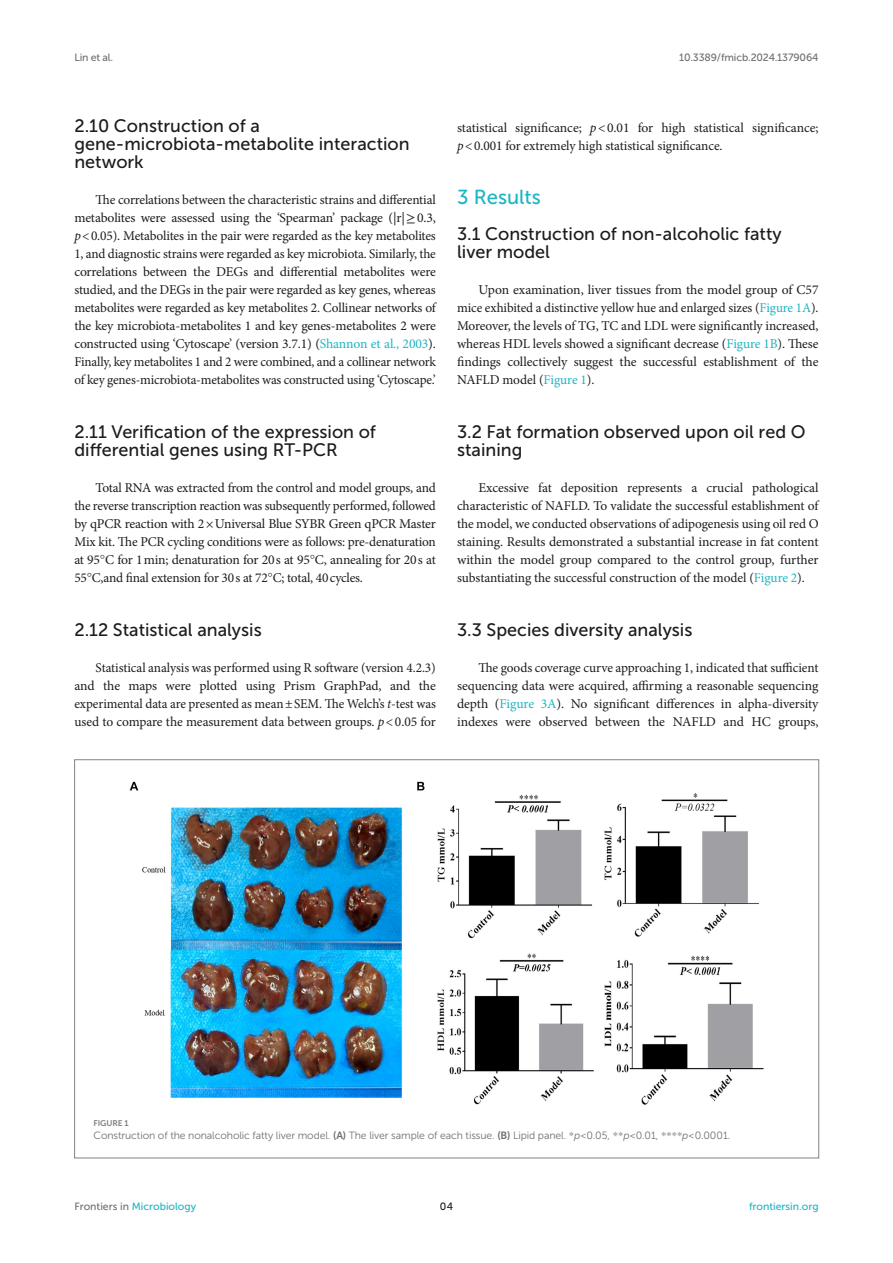
<style>
.page{position:relative;width:893px;height:1263px;background:#fff}
.page>*{position:absolute;margin:0;border:0;box-sizing:border-box;transform-origin:0 0}
.HEAD_1{font:20.25px "Museo Sans 500";color:#1db5c3}
.HEAD_2{font:18px/18px "Museo Sans 500";color:#1b1c1b}
.HEAD_2_after_HEAD_1{font:18px/18px "Museo Sans 500";color:#1b1c1b}
.TEXT_FLUSH{font:13.5px/18px "Minion Pro";letter-spacing:-.01em;color:#1b1c1b;text-align:justify}
.FIG_LEG{font:10.5px "Museo Sans 300";letter-spacing:-.01em;color:#706f70}
.t1{font:10.5px "Museo Sans 500";color:#1db5c3}
.t2{font:10.5px "Museo Sans 500";letter-spacing:-.015em;color:#706f70}
.t3{font:10.5px "Museo Sans 500";color:#1b1c1b}
.FIG_HD{font:8.25px "Museo Sans 700";letter-spacing:-.01em;color:#7e7f7f}
.s1{font-family:"STIX General"}
.s2{font-style:italic}
.s3{color:#1db5c3}
.s4{font-family:"STIX"}
.s5{font-family:"Museo Sans 700"}
.s6{color:#706f70}
</style>
<div class="page">
<img style="left:129px;top:781px;width:635px;height:324px">
<p class="t2" style="left:74px;top:51px;width:40px">Lin et al.</p>
<p class="t2" style="left:679px;top:51px;width:141px">10.3389/fmicb.2024.1379064</p>
<p class="HEAD_2" style="left:74px;top:117px;width:337px">2.10 Construction of a gene-microbiota-metabolite interaction network</p>
<p class="TEXT_FLUSH" style="left:74px;top:191px;width:363px;text-indent:21px">The correlations between the characteristic strains and differential metabolites were assessed using the ‘Spearman’ package (|r|<span class="s1">≥</span>0.3, <span class="s2">p</span>&lt;0.05). Metabolites in the pair were regarded as the key metabolites 1, and diagnostic strains were regarded as key microbiota. Similarly, the correlations between the DEGs and differential metabolites were studied, and the DEGs in the pair were regarded as key genes, whereas metabolites were regarded as key metabolites 2. Collinear networks of the key microbiota-metabolites 1 and key genes-metabolites 2 were constructed using ‘Cytoscape’ (version 3.7.1) (<span class="s3">Shannon et al., 2003</span>).<br>Finally, key metabolites 1 and 2 were combined, and a collinear network of key genes-microbiota-metabolites was constructed using ‘Cytoscape.’</p>
<p class="HEAD_2" style="left:74px;top:423px;width:303px">2.11 Verification of the expression of differential genes using RT-PCR</p>
<p class="TEXT_FLUSH" style="left:74px;top:479px;width:363px;text-indent:21px">Total RNA was extracted from the control and model groups, and the reverse transcription reaction was subsequently performed, followed by qPCR reaction with 2×Universal Blue SYBR Green qPCR Master Mix kit. The PCR cycling conditions were as follows: pre-denaturation at 95<span class="s4">°</span>C for 1min; denaturation for 20s at 95<span class="s4">°</span>C, annealing for 20s at 55<span class="s4">°</span>C,and final extension for 30s at 72<span class="s4">°</span>C; total, 40cycles.</p>
<p class="HEAD_2" style="left:74px;top:621px;width:189px">2.12 Statistical analysis</p>
<p class="TEXT_FLUSH" style="left:74px;top:659px;width:363px;text-indent:21px">Statistical analysis was performed using R software (version 4.2.3) and the maps were plotted using Prism GraphPad, and the experimental data are presented as mean±SEM. The Welch’s <span class="s2">t</span>-test was used to compare the measurement data between groups. <span class="s2">p</span>&lt;0.05 for</p>
<p class="TEXT_FLUSH" style="left:457px;top:119px;width:363px">statistical significance; <span class="s2">p</span>&lt;0.01 for high statistical significance; <span class="s2">p</span>&lt;0.001 for extremely high statistical significance.</p>
<p class="HEAD_1" style="left:457px;top:186px;width:85px">3 Results</p>
<p class="HEAD_2_after_HEAD_1" style="left:457px;top:225px;width:326px">3.1 Construction of non-alcoholic fatty liver model</p>
<p class="TEXT_FLUSH" style="left:457px;top:281px;width:363px;text-indent:21px">Upon examination, liver tissues from the model group of C57 mice exhibited a distinctive yellow hue and enlarged sizes (<span class="s3">Figure 1A</span>).<br>Moreover, the levels of TG, TC and LDL were significantly increased, whereas HDL levels showed a significant decrease (<span class="s3">Figure 1B</span>). These findings collectively suggest the successful establishment of the NAFLD model (<span class="s3">Figure 1</span>).</p>
<p class="HEAD_2" style="left:457px;top:423px;width:350px">3.2 Fat formation observed upon oil red O staining</p>
<p class="TEXT_FLUSH" style="left:457px;top:479px;width:363px;text-indent:21px">Excessive fat deposition represents a crucial pathological characteristic of NAFLD. To validate the successful establishment of the model, we conducted observations of adipogenesis using oil red O staining. Results demonstrated a substantial increase in fat content within the model group compared to the control group, further substantiating the successful construction of the model (<span class="s3">Figure 2</span>).</p>
<p class="HEAD_2" style="left:457px;top:621px;width:237px">3.3 Species diversity analysis</p>
<p class="TEXT_FLUSH" style="left:457px;top:659px;width:363px;text-indent:21px">The goods coverage curve approaching 1, indicated that sufficient sequencing data were acquired, affirming a reasonable sequencing depth (<span class="s3">Figure 3A</span>). No significant differences in alpha-diversity indexes were observed between the NAFLD and HC groups,</p>
<p class="FIG_HD" style="left:94px;top:1118px;width:37px">FIGURE 1</p>
<p class="FIG_LEG" style="left:94px;top:1130px;width:638px">Construction of the nonalcoholic fatty liver model. <span class="s5">(A)</span> The liver sample of each tissue. <span class="s5">(B)</span> Lipid panel. <span class="s4">*</span><span class="s2">p</span> &lt; 0.05, <span class="s4">**</span><span class="s2">p</span> &lt; 0.01, <span class="s4">****</span><span class="s2">p</span> &lt; 0.0001.</p>
<p class="t1" style="left:74px;top:1200px;width:123px"><span class="s6">Frontiers in</span> Microbiology</p>
<p class="t3" style="left:440px;top:1200px;width:15px">04</p>
<p class="t1" style="left:749px;top:1200px;width:71px">frontiersin.org</p>
</div>
